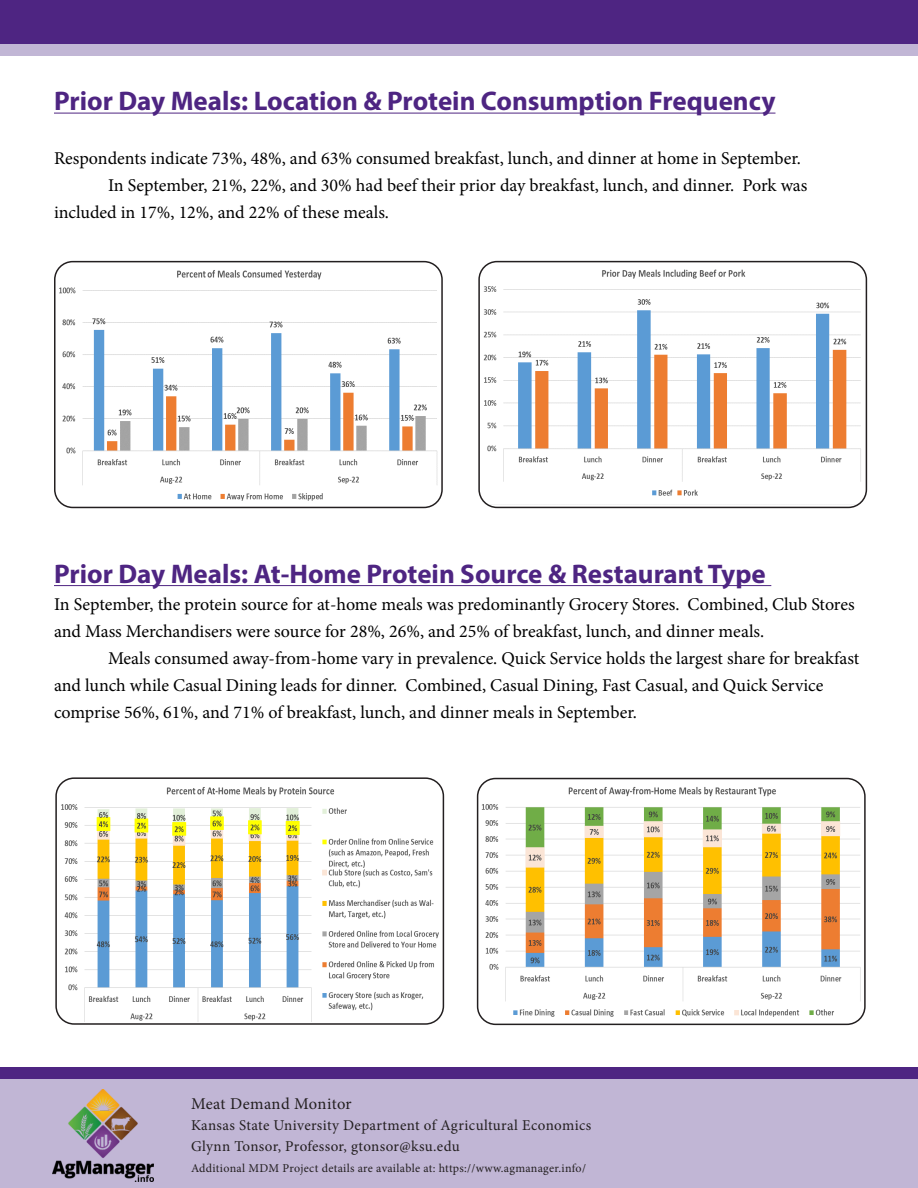
<style>
.page{position:relative;width:918px;height:1188px;background:#fff}
.page>*{position:absolute;margin:0;border:0;box-sizing:border-box;transform-origin:0 0}
.t1{font:700 27px "Myriad Pro";color:#4e2582}
.t2{font:18px/27px "Minion Pro";letter-spacing:-.005em;color:#000}
.t3{font:16.5px "Minion Pro";letter-spacing:.02em;color:#231f20}
.t4{font:15px/21px "Minion Pro";letter-spacing:.02em;color:#231f20}
.t5{font:12px "Minion Pro";letter-spacing:.02em;color:#231f20}
</style>
<div class="page">
<div style="left:0;top:1079px;width:918px;height:109px;background:#c1b6d5"></div>
<img style="left:52px;top:1089px;width:101px;height:93px">
<div style="left:0;top:1067px;width:918px;height:12px;background:#4e2582"></div>
<div style="left:0;top:44px;width:918px;height:11px;background:#c1b6d5"></div>
<div style="left:0;top:0;width:918px;height:44px;background:#4e2582"></div>
<hr style="left:54px;top:113px;width:721px;height:1px;background:#4e2582">
<hr style="left:54px;top:585px;width:717px;height:1px;background:#4e2582">
<img style="left:55px;top:262px;width:385px;height:245px">
<div style="left:54px;top:261px;width:389px;height:247px;border:2px solid #231f20;border-radius:18px"></div>
<img style="left:481px;top:262px;width:385px;height:242px">
<div style="left:478px;top:261px;width:389px;height:247px;border:2px solid #231f20;border-radius:18px"></div>
<img style="left:478px;top:779px;width:385px;height:245px">
<div style="left:477px;top:778px;width:389px;height:247px;border:2px solid #231f20;border-radius:18px"></div>
<img style="left:58px;top:780px;width:385px;height:242px">
<div style="left:55px;top:777px;width:389px;height:248px;border:2px solid #231f20;border-radius:18px"></div>
<p class="t1" style="left:54px;top:84px;width:723px">Prior Day Meals: Location &amp; Protein Consumption Frequency</p>
<p class="t2" style="left:54px;top:145px;width:749px">Respondents indicate 73%, 48%, and 63% consumed breakfast, lunch, and dinner at home in September.</p>
<p class="t2" style="left:54px;top:172px;width:755px;text-indent:54px">In September, 21%, 22%, and 30% had beef their prior day breakfast, lunch, and dinner. Pork was included in 17%, 12%, and 22% of these meals.</p>
<p class="t1" style="left:54px;top:556px;width:713px">Prior Day Meals: At-Home Protein Source &amp; Restaurant Type</p>
<p class="t2" style="left:54px;top:591px;width:802px">In September, the protein source for at-home meals was predominantly Grocery Stores. Combined, Club Stores and Mass Merchandisers were source for 28%, 26%, and 25% of breakfast, lunch, and dinner meals.</p>
<p class="t2" style="left:54px;top:645px;width:807px;text-indent:54px">Meals consumed away-from-home vary in prevalence. Quick Service holds the largest share for breakfast and lunch while Casual Dining leads for dinner. Combined, Casual Dining, Fast Casual, and Quick Service comprise 56%, 61%, and 71% of breakfast, lunch, and dinner meals in September.</p>
<p class="t3" style="left:191px;top:1093px;width:162px">Meat Demand Monitor</p>
<p class="t4" style="left:191px;top:1115px;width:402px">Kansas State University Department of Agricultural Economics<br>Glynn Tonsor, Professor, gtonsor@ksu.edu</p>
<p class="t5" style="left:191px;top:1161px;width:396px">Additional MDM Project details are available at: https://www.agmanager.info/</p>
</div>
